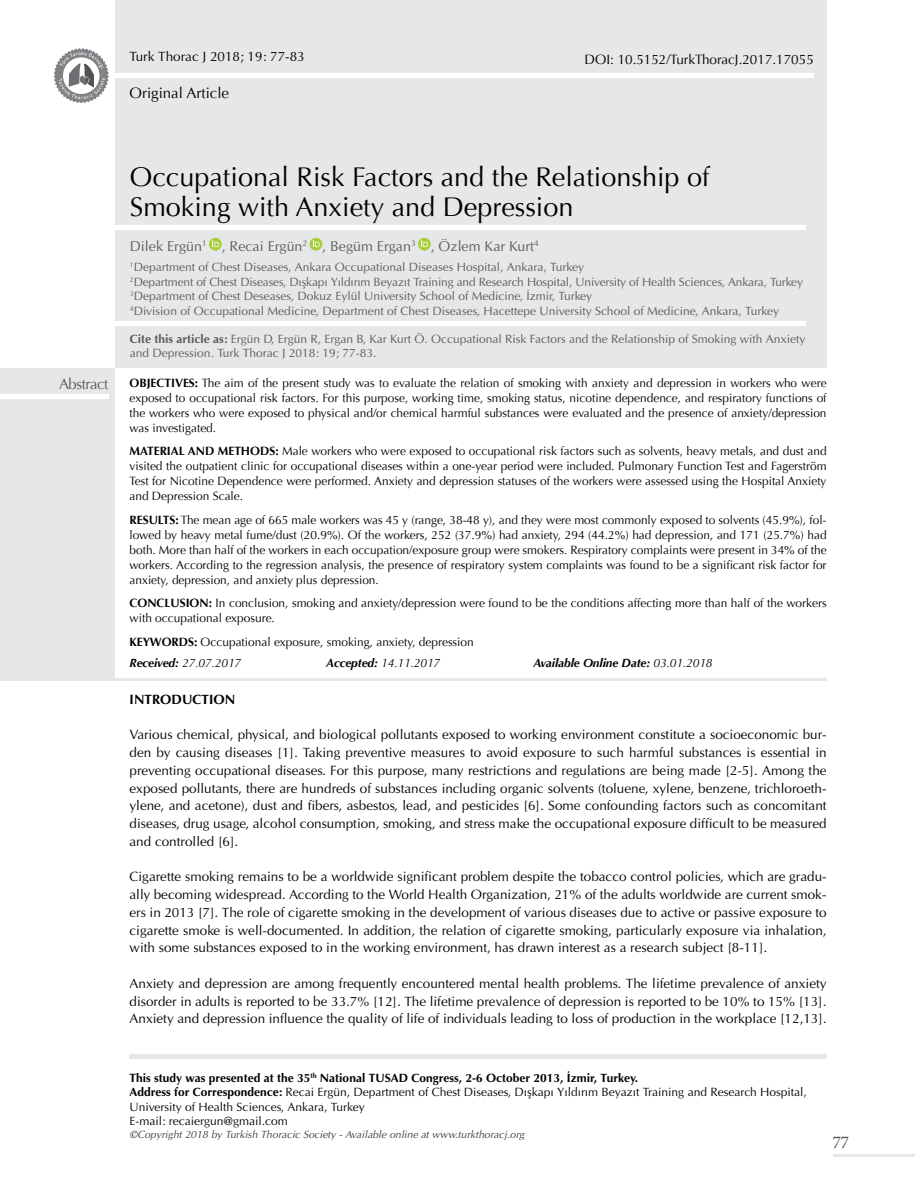
<style>
.page{position:relative;width:915px;height:1191px;background:#fff}
.page>*{position:absolute;margin:0;border:0;box-sizing:border-box;transform-origin:0 0}
.t1{font:27px/30px "Optima";color:#000}
.t2{font:18px "Minion Pro";color:#58595b}
.t3{font:15px "Optima";color:#000}
.t4{font:15px "Optima";letter-spacing:-.03em;color:#58595b}
.t5{font:14.25px "Optima Normal Tr";color:#58595b}
.t6{font:13.5px/17.7px "Optima Normal Tr";color:#000;text-align:justify}
.t7{font:13.5px "Optima";color:#000}
.t8{font:13.5px "Optima Bold Tr";color:#000}
.t9{font:12px/15px "Optima";color:#000;text-align:justify}
.t10{font:12px/14.4px "Optima Normal Tr";color:#58595b}
.t11{font:12px/14.4px "Optima Normal Tr";color:#000}
.t12{font:12px "Optima Bold Tr";color:#000}
.t13{font:italic 12px "Optima";letter-spacing:-.01em;color:#000}
.t14{font:italic 700 12px "Optima";letter-spacing:-.01em;color:#000}
.t15{font:10.5px "Optima Italic Tr";color:#414042}
.s1{font-family:"Optima Bold Tr"}
.s2{font-weight:700}
.s3{font-weight:400}
</style>
<div class="page">
<div style="left:115px;top:0;width:711px;height:368px;background:#e6e7e8"></div>
<svg style="left:209px;top:238px;width:13px;height:12px"></svg>
<svg style="left:212px;top:240px;width:7px;height:7px"></svg>
<svg style="left:309px;top:238px;width:13px;height:12px"></svg>
<svg style="left:313px;top:240px;width:7px;height:7px"></svg>
<svg style="left:418px;top:238px;width:12px;height:12px"></svg>
<svg style="left:421px;top:240px;width:7px;height:7px"></svg>
<hr style="left:4px;top:74px;width:809px;height:4px;background:#fff">
<svg style="left:53px;top:48px;width:56px;height:55px"></svg>
<hr style="left:0;top:225px;width:805px;height:4px;background:#fff">
<div style="left:129px;top:1053px;width:697px;height:5px;background:#e6e7e8"></div>
<hr style="left:833px;top:1154px;width:81px;height:2px;background:#e6e7e8">
<hr style="left:0;top:321px;width:805px;height:4px;background:#fff">
<div style="left:0;top:368px;width:115px;height:311px;background:#e6e7e8"></div>
<div style="left:0;top:394px;width:108px;height:5px;background:#fff"></div>
<hr style="left:0;top:678px;width:826px;height:3px;background:#e6e7e8">
<p class="t6" style="left:129px;top:48px;width:177px">Turk Thorac J 2018; 19: 77-83</p>
<p class="t3" style="left:129px;top:84px;width:101px">Original Article</p>
<p class="t7" style="left:584px;top:52px;width:231px">DOI: 10.5152/TurkThoracJ.2017.17055</p>
<p class="t4" style="left:59px;top:375px;width:51px">Abstract</p>
<h1 class="t1" style="left:130px;top:163px;width:581px">Occupational Risk Factors and the Relationship of<br>Smoking with Anxiety and Depression</h1>
<p class="t5" style="left:130px;top:237px;width:410px">Dilek Ergün<sup>1</sup> , Recai Ergün<sup>2</sup> , Begüm Ergan<sup>3</sup> , Özlem Kar Kurt<sup>4</sup></p>
<p class="t10" style="left:130px;top:260px;width:674px"><sup>1</sup>Department of Chest Diseases, Ankara Occupational Diseases Hospital, Ankara, Turkey<br><sup>2</sup>Department of Chest Diseases, Dışkapı Yıldırım Beyazıt Training and Research Hospital, University of Health Sciences, Ankara, Turkey <sup>3</sup>Department of Chest Deseases, Dokuz Eylül University School of Medicine, İzmir, Turkey<br><sup>4</sup>Division of Occupational Medicine, Department of Chest Diseases, Hacettepe University School of Medicine, Ankara, Turkey</p>
<p class="t10" style="left:130px;top:332px;width:676px"><span class="s1">Cite this article as:</span> Ergün D, Ergün R, Ergan B, Kar Kurt Ö. Occupational Risk Factors and the Relationship of Smoking with Anxiety and Depression. Turk Thorac J 2018: 19; 77-83.</p>
<p class="t9" style="left:129px;top:375px;width:698px"><span class="s2">OBJECTIVES:</span> The aim of the present study was to evaluate the relation of smoking with anxiety and depression in workers who were exposed to occupational risk factors. For this purpose, working time, smoking status, nicotine dependence, and respiratory functions of the workers who were exposed to physical and/or chemical harmful substances were evaluated and the presence of anxiety/depression was investigated.</p>
<p class="t9" style="left:129px;top:444px;width:698px"><span class="s2">MATERIAL AND METHODS:</span> Male workers who were exposed to occupational risk factors such as solvents, heavy metals, and dust and visited the outpatient clinic for occupational diseases within a one-year period were included. Pulmonary Function Test and Fagerström Test for Nicotine Dependence were performed. Anxiety and depression statuses of the workers were assessed using the Hospital Anxiety and Depression Scale.</p>
<p class="t9" style="left:129px;top:512px;width:698px"><span class="s2">RESULTS:</span> The mean age of 665 male workers was 45 y (range, 38-48 y), and they were most commonly exposed to solvents (45.9%), fol&shy;lowed by heavy metal fume/dust (20.9%). Of the workers, 252 (37.9%) had anxiety, 294 (44.2%) had depression, and 171 (25.7%) had both. More than half of the workers in each occupation/exposure group were smokers. Respiratory complaints were present in 34% of the workers. According to the regression analysis, the presence of respiratory system complaints was found to be a significant risk factor for anxiety, depression, and anxiety plus depression.</p>
<p class="t9" style="left:129px;top:596px;width:698px"><span class="s2">CONCLUSION:</span> In conclusion, smoking and anxiety/depression were found to be the conditions affecting more than half of the workers with occupational exposure.</p>
<p class="t9" style="left:129px;top:634px;width:345px"><span class="s2">KEYWORDS:</span> Occupational exposure, smoking, anxiety, depression</p>
<p class="t13" style="left:129px;top:656px;width:113px"><span class="s2">Received:</span> 27.07.2017</p>
<p class="t13" style="left:326px;top:656px;width:115px"><span class="s2">Accepted:</span> 14.11.2017</p>
<p class="t14" style="left:533px;top:656px;width:181px">Available Online Date: <span class="s3">03.01.2018</span></p>
<p class="t8" style="left:129px;top:691px;width:107px">INTRODUCTION</p>
<p class="t6" style="left:129px;top:726px;width:698px">Various chemical, physical, and biological pollutants exposed to working environment constitute a socioeconomic bur&shy;den by causing diseases [1]. Taking preventive measures to avoid exposure to such harmful substances is essential in preventing occupational diseases. For this purpose, many restrictions and regulations are being made [2-5]. Among the exposed pollutants, there are hundreds of substances including organic solvents (toluene, xylene, benzene, trichloroeth&shy;ylene, and acetone), dust and fibers, asbestos, lead, and pesticides [6]. Some confounding factors such as concomitant diseases, drug usage, alcohol consumption, smoking, and stress make the occupational exposure difficult to be measured and controlled [6].</p>
<p class="t6" style="left:129px;top:868px;width:698px">Cigarette smoking remains to be a worldwide significant problem despite the tobacco control policies, which are gradu&shy;ally becoming widespread. According to the World Health Organization, 21% of the adults worldwide are current smok&shy;ers in 2013 [7]. The role of cigarette smoking in the development of various diseases due to active or passive exposure to cigarette smoke is well-documented. In addition, the relation of cigarette smoking, particularly exposure via inhalation, with some substances exposed to in the working environment, has drawn interest as a research subject [8-11].</p>
<p class="t6" style="left:129px;top:974px;width:698px">Anxiety and depression are among frequently encountered mental health problems. The lifetime prevalence of anxiety disorder in adults is reported to be 33.7% [12]. The lifetime prevalence of depression is reported to be 10% to 15% [13].<br>Anxiety and depression influence the quality of life of individuals leading to loss of production in the workplace [12,13].</p>
<p class="t12" style="left:129px;top:1070px;width:510px">This study was presented at the 35<sup>th</sup> National TUSAD Congress, 2-6 October 2013, İzmir, Turkey.</p>
<p class="t11" style="left:129px;top:1085px;width:678px"><span class="s1">Address for Correspondence:</span> Recai Ergün, Department of Chest Diseases, Dışkapı Yıldırım Beyazıt Training and Research Hospital,<br>University of Health Sciences, Ankara, Turkey<br>E-mail: recaiergun@gmail.com</p>
<p class="t15" style="left:129px;top:1128px;width:396px">©Copyright 2018 by Turkish Thoracic Society - Available online at www.turkthoracj.org</p>
<h2 class="t2" style="left:832px;top:1130px;width:18px">77</h2>
</div>
